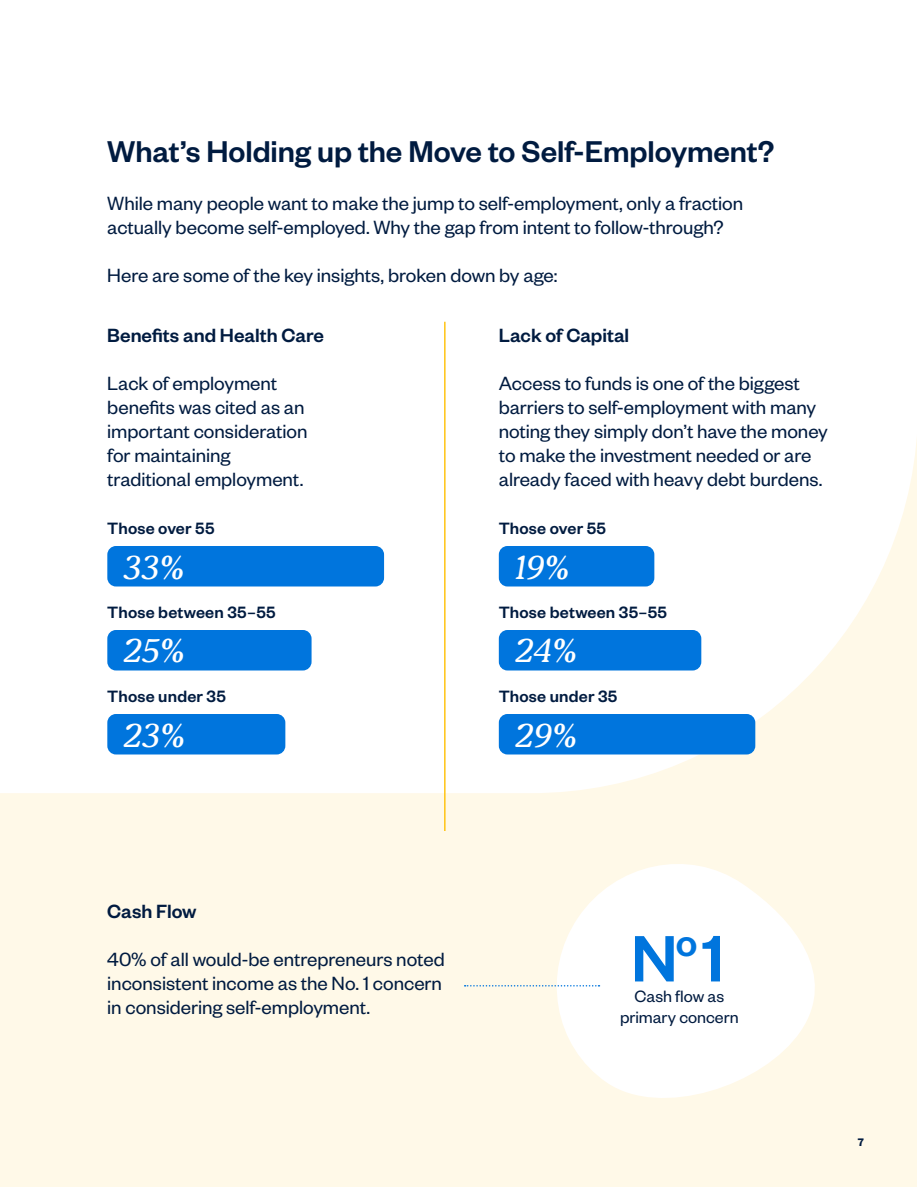
<style>
.page{position:relative;width:918px;height:1188px;background:#fff}
.page>*{position:absolute;margin:0;border:0;box-sizing:border-box;transform-origin:0 0}
.t1{font:500 72px "Founders Grotesk";color:#0075dd}
.t2{font:italic 300 33.75px "Moranga";color:#fff}
.t3{font:500 33px "Founders Grotesk";letter-spacing:-.005em;color:#001b40}
.t4{font:21px/24px "Founders Grotesk";letter-spacing:-.005em;color:#001b40}
.t5{font:500 21px "Founders Grotesk";color:#001b40}
.t6{font:500 18px "Founders Grotesk";letter-spacing:.01em;color:#001b40}
.t7{font:18px/21px "Founders Grotesk";color:#001b40;text-align:center}
.t8{font:600 12px "Founders Grotesk";color:#001b40}
</style>
<div class="page">
<div style="left:1px;top:1px;width:916px;height:1186px;background:#fff9e8"></div>
<svg style="left:1px;top:500px;width:905px;height:293px;background:#fefefc"></svg>
<div style="left:1px;top:1px;width:916px;height:499px;background:#fff"></div>
<hr style="left:444px;top:322px;width:2px;height:509px;background:#ffc414">
<div style="left:107px;top:546px;width:277px;height:41px;background:#0075dd;border-radius:9px"></div>
<div style="left:107px;top:630px;width:205px;height:40px;background:#0075dd;border-radius:9px"></div>
<div style="left:107px;top:714px;width:178px;height:41px;background:#0075dd;border-radius:9px"></div>
<div style="left:499px;top:546px;width:155px;height:41px;background:#0075dd;border-radius:9px"></div>
<div style="left:499px;top:630px;width:202px;height:40px;background:#0075dd;border-radius:9px"></div>
<div style="left:499px;top:714px;width:256px;height:41px;background:#0075dd;border-radius:9px"></div>
<svg style="left:557px;top:864px;width:258px;height:234px;fill:#fff"></svg>
<svg style="left:465px;top:985px;width:135px;height:2px"></svg>
<h3 class="t3" style="left:107px;top:131px;width:669px">What’s Holding up the Move to Self-Employment?</h3>
<p class="t4" style="left:107px;top:190px;width:637px">While many people want to make the jump to self-employment, only a fraction actually become self-employed. Why the gap from intent to follow-through?</p>
<p class="t4" style="left:107px;top:262px;width:452px">Here are some of the key insights, broken down by age:</p>
<p class="t5" style="left:107px;top:322px;width:218px">Benefits and Health Care</p>
<p class="t4" style="left:107px;top:370px;width:202px">Lack of employment benefits was cited as an important consideration for maintaining traditional employment.</p>
<p class="t6" style="left:107px;top:517px;width:109px">Those over 55</p>
<h2 class="t2" style="left:122px;top:545px;width:62px">33%</h2>
<p class="t6" style="left:107px;top:601px;width:170px">Those between 35–55</p>
<h2 class="t2" style="left:122px;top:628px;width:63px">25%</h2>
<p class="t6" style="left:107px;top:685px;width:120px">Those under 35</p>
<h2 class="t2" style="left:122px;top:713px;width:63px">23%</h2>
<p class="t5" style="left:499px;top:322px;width:132px">Lack of Capital</p>
<p class="t4" style="left:499px;top:370px;width:331px">Access to funds is one of the biggest barriers to self-employment with many noting they simply don’t have the money to make the investment needed or are already faced with heavy debt burdens.</p>
<p class="t6" style="left:499px;top:517px;width:109px">Those over 55</p>
<h2 class="t2" style="left:514px;top:545px;width:56px">19%</h2>
<p class="t6" style="left:499px;top:601px;width:170px">Those between 35–55</p>
<h2 class="t2" style="left:514px;top:628px;width:63px">24%</h2>
<p class="t6" style="left:499px;top:685px;width:120px">Those under 35</p>
<h2 class="t2" style="left:514px;top:713px;width:63px">29%</h2>
<p class="t5" style="left:107px;top:898px;width:91px">Cash Flow</p>
<p class="t4" style="left:107px;top:946px;width:339px">40% of all would-be entrepreneurs noted inconsistent income as the No. 1 concern in considering self-employment.</p>
<h1 class="t1" style="left:631px;top:914px;width:95px">N<sup>o</sup>1</h1>
<p class="t7" style="left:620px;top:985px;width:120px">Cash flow as primary concern</p>
<p class="t8" style="left:858px;top:1134px;width:8px">7</p>
</div>
